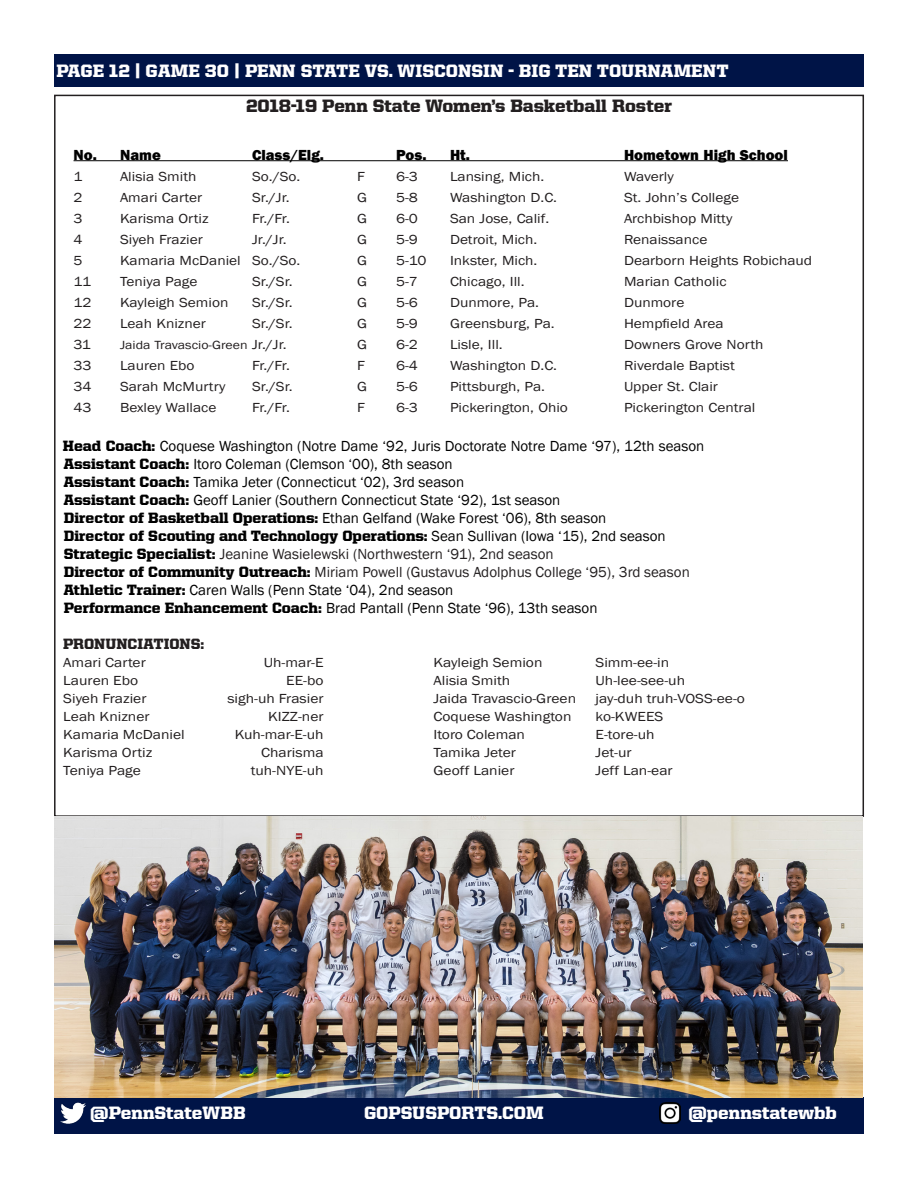
<style>
.page{position:relative;width:918px;height:1188px;background:#fff}
.page>*{position:absolute;margin:0;border:0;box-sizing:border-box;transform-origin:0 0}
.t1{font:900 18px "United Serif Reg";color:#fff}
.t2{font:900 18px "United Serif Reg";color:#231f20}
.t3{font:15px "Franklin Gothic";color:#000}
.t4{font:15px "Franklin Gothic";color:#231f20}
.t5{font:900 15px "United Serif Reg";color:#000}
.t6{font:800 15px "Franklin Gothic";color:#000}
.t7{font:900 15px "United Serif Reg";color:#231f20}
.t8{font:13.5px "Franklin Gothic";color:#231f20;scale:1.14 1}
.t9{font:13.5px "Franklin Gothic";color:#231f20;scale:1.15 1}
.t10{font:12.15px "Franklin Gothic";color:#231f20;scale:1.14 1}
.s1{font-size:13.5px}
.s2{font-family:"United Serif Reg";font-weight:900}
.s3{font-family:"Franklin Gothic";font-weight:400}
.s4{font-family:"United Serif Reg";font-weight:900;color:#000}
</style>
<div class="page">
<div style="left:54px;top:54px;width:810px;height:32px;background:#001447"></div>
<div style="left:54px;top:1097px;width:810px;height:37px;background:#001447"></div>
<img style="left:61px;top:1102px;width:24px;height:22px">
<img style="left:660px;top:1103px;width:21px;height:21px">
<hr style="left:74px;top:160px;width:714px;height:1px;background:#000">
<img style="left:54px;top:817px;width:809px;height:280px">
<h1 class="t1" style="left:56px;top:60px;width:674px">PAGE 12 | GAME 30 | PENN STATE VS. WISCONSIN - BIG TEN TOURNAMENT</h1>
<p class="t2" style="left:246px;top:95px;width:428px">2018-19 Penn State Women’s Basketball Roster</p>
<p class="t6" style="left:74px;top:145px;width:89px">No. Name</p>
<p class="t6" style="left:252px;top:145px;width:73px">Class/Elg.</p>
<p class="t6" style="left:396px;top:145px;width:32px">Pos.</p>
<p class="t6" style="left:450px;top:145px;width:21px">Ht.</p>
<p class="t6" style="left:624px;top:145px;width:165px">Hometown High School</p>
<p class="t8" style="left:74px;top:168px;width:9px">1</p>
<p class="t8" style="left:120px;top:168px;width:69px">Alisia Smith</p>
<p class="t8" style="left:252px;top:168px;width:44px">So./So.</p>
<p class="t8" style="left:357px;top:168px;width:8px">F</p>
<p class="t8" style="left:396px;top:168px;width:21px">6-3</p>
<p class="t8" style="left:450px;top:168px;width:84px">Lansing, Mich.</p>
<p class="t8" style="left:624px;top:168px;width:45px">Waverly</p>
<p class="t8" style="left:74px;top:189px;width:9px">2</p>
<p class="t8" style="left:120px;top:189px;width:74px">Amari Carter</p>
<p class="t8" style="left:252px;top:189px;width:35px">Sr./Jr.</p>
<p class="t8" style="left:357px;top:189px;width:10px">G</p>
<p class="t8" style="left:396px;top:189px;width:21px">5-8</p>
<p class="t8" style="left:450px;top:189px;width:95px">Washington D.C.</p>
<p class="t8" style="left:624px;top:189px;width:102px">St. John’s College</p>
<p class="t8" style="left:74px;top:210px;width:9px">3</p>
<p class="t8" style="left:120px;top:210px;width:79px">Karisma Ortiz</p>
<p class="t8" style="left:252px;top:210px;width:35px">Fr./Fr.</p>
<p class="t8" style="left:357px;top:210px;width:10px">G</p>
<p class="t8" style="left:396px;top:210px;width:21px">6-0</p>
<p class="t8" style="left:450px;top:210px;width:89px">San Jose, Calif.</p>
<p class="t8" style="left:624px;top:210px;width:97px">Archbishop Mitty</p>
<p class="t8" style="left:74px;top:231px;width:9px">4</p>
<p class="t8" style="left:120px;top:231px;width:74px">Siyeh Frazier</p>
<p class="t8" style="left:252px;top:231px;width:32px">Jr./Jr.</p>
<p class="t8" style="left:357px;top:231px;width:10px">G</p>
<p class="t8" style="left:396px;top:231px;width:21px">5-9</p>
<p class="t8" style="left:450px;top:231px;width:78px">Detroit, Mich.</p>
<p class="t8" style="left:624px;top:231px;width:75px">Renaissance</p>
<p class="t8" style="left:74px;top:252px;width:9px">5</p>
<p class="t8" style="left:120px;top:252px;width:160px">Kamaria McDaniel So./So.</p>
<p class="t8" style="left:357px;top:252px;width:10px">G</p>
<p class="t8" style="left:396px;top:252px;width:28px">5-10</p>
<p class="t8" style="left:450px;top:252px;width:78px">Inkster, Mich.</p>
<p class="t8" style="left:624px;top:252px;width:167px">Dearborn Heights Robichaud</p>
<p class="t8" style="left:74px;top:273px;width:17px">11</p>
<p class="t8" style="left:120px;top:273px;width:69px">Teniya Page</p>
<p class="t8" style="left:252px;top:273px;width:37px">Sr./Sr.</p>
<p class="t8" style="left:357px;top:273px;width:10px">G</p>
<p class="t8" style="left:396px;top:273px;width:21px">5-7</p>
<p class="t8" style="left:450px;top:273px;width:67px">Chicago, Ill.</p>
<p class="t8" style="left:624px;top:273px;width:91px">Marian Catholic</p>
<p class="t8" style="left:74px;top:294px;width:17px">12</p>
<p class="t8" style="left:120px;top:294px;width:97px">Kayleigh Semion</p>
<p class="t8" style="left:252px;top:294px;width:37px">Sr./Sr.</p>
<p class="t8" style="left:357px;top:294px;width:10px">G</p>
<p class="t8" style="left:396px;top:294px;width:21px">5-6</p>
<p class="t8" style="left:450px;top:294px;width:80px">Dunmore, Pa.</p>
<p class="t8" style="left:624px;top:294px;width:55px">Dunmore</p>
<p class="t8" style="left:74px;top:315px;width:17px">22</p>
<p class="t8" style="left:120px;top:315px;width:77px">Leah Knizner</p>
<p class="t8" style="left:252px;top:315px;width:37px">Sr./Sr.</p>
<p class="t8" style="left:357px;top:315px;width:10px">G</p>
<p class="t8" style="left:396px;top:315px;width:21px">5-9</p>
<p class="t8" style="left:450px;top:315px;width:93px">Greensburg, Pa.</p>
<p class="t8" style="left:624px;top:315px;width:89px">Hempfield Area</p>
<p class="t8" style="left:74px;top:336px;width:17px">31</p>
<p class="t10" style="left:120px;top:337px;width:148px">Jaida Travascio-Green <span class="s1">Jr./Jr.</span></p>
<p class="t8" style="left:357px;top:336px;width:10px">G</p>
<p class="t8" style="left:396px;top:336px;width:21px">6-2</p>
<p class="t8" style="left:450px;top:336px;width:48px">Lisle, Ill.</p>
<p class="t8" style="left:624px;top:336px;width:124px">Downers Grove North</p>
<p class="t8" style="left:74px;top:357px;width:17px">33</p>
<p class="t8" style="left:120px;top:357px;width:67px">Lauren Ebo</p>
<p class="t8" style="left:252px;top:357px;width:35px">Fr./Fr.</p>
<p class="t8" style="left:357px;top:357px;width:8px">F</p>
<p class="t8" style="left:396px;top:357px;width:21px">6-4</p>
<p class="t8" style="left:450px;top:357px;width:95px">Washington D.C.</p>
<p class="t8" style="left:624px;top:357px;width:99px">Riverdale Baptist</p>
<p class="t8" style="left:74px;top:378px;width:17px">34</p>
<p class="t8" style="left:120px;top:378px;width:94px">Sarah McMurtry</p>
<p class="t8" style="left:252px;top:378px;width:37px">Sr./Sr.</p>
<p class="t8" style="left:357px;top:378px;width:10px">G</p>
<p class="t8" style="left:396px;top:378px;width:21px">5-6</p>
<p class="t8" style="left:450px;top:378px;width:85px">Pittsburgh, Pa.</p>
<p class="t8" style="left:624px;top:378px;width:84px">Upper St. Clair</p>
<p class="t8" style="left:74px;top:399px;width:17px">43</p>
<p class="t8" style="left:120px;top:399px;width:86px">Bexley Wallace</p>
<p class="t8" style="left:252px;top:399px;width:35px">Fr./Fr.</p>
<p class="t8" style="left:357px;top:399px;width:8px">F</p>
<p class="t8" style="left:396px;top:399px;width:21px">6-3</p>
<p class="t8" style="left:450px;top:399px;width:105px">Pickerington, Ohio</p>
<p class="t8" style="left:624px;top:399px;width:117px">Pickerington Central</p>
<p class="t3" style="left:63px;top:436px;width:643px"><span class="s2">Head Coach:</span> Coquese Washington (Notre Dame ‘92, Juris Doctorate Notre Dame ‘97), 12th season</p>
<p class="t3" style="left:63px;top:454px;width:391px"><span class="s2">Assistant Coach:</span> Itoro Coleman (Clemson ‘00), 8th season</p>
<p class="t3" style="left:63px;top:472px;width:402px"><span class="s2">Assistant Coach:</span> Tamika Jeter (Connecticut ‘02), 3rd season</p>
<p class="t3" style="left:63px;top:490px;width:499px"><span class="s2">Assistant Coach:</span> Geoff Lanier (Southern Connecticut State ‘92), 1st season</p>
<p class="t3" style="left:64px;top:508px;width:544px"><span class="s2">Director of Basketball Operations:</span> Ethan Gelfand (Wake Forest ‘06), 8th season</p>
<p class="t5" style="left:64px;top:527px;width:603px">Director of Scouting and Technology Operations: <span class="s3">Sean Sullivan (Iowa ‘15), 2nd season</span></p>
<p class="t4" style="left:64px;top:544px;width:491px"><span class="s4">Strategic Specialist:</span> Jeanine Wasielewski (Northwestern ‘91), 2nd season</p>
<p class="t4" style="left:64px;top:562px;width:628px"><span class="s4">Director of Community Outreach:</span> Miriam Powell (Gustavus Adolphus College ‘95), 3rd season</p>
<p class="t3" style="left:63px;top:580px;width:391px"><span class="s2">Athletic Trainer:</span> Caren Walls (Penn State ‘04), 2nd season</p>
<p class="t3" style="left:64px;top:598px;width:535px"><span class="s2">Performance Enhancement Coach:</span> Brad Pantall (Penn State ‘96), 13th season</p>
<p class="t7" style="left:63px;top:635px;width:143px">PRONUNCIATIONS:</p>
<p class="t9" style="left:63px;top:654px;width:73px">Amari Carter</p>
<p class="t9" style="left:264px;top:654px;width:53px">Uh-mar-E</p>
<p class="t9" style="left:434px;top:654px;width:96px">Kayleigh Semion</p>
<p class="t9" style="left:596px;top:654px;width:66px">Simm-ee-in</p>
<p class="t9" style="left:63px;top:672px;width:67px">Lauren Ebo</p>
<p class="t9" style="left:286px;top:672px;width:34px">EE-bo</p>
<p class="t9" style="left:434px;top:672px;width:68px">Alisia Smith</p>
<p class="t9" style="left:596px;top:672px;width:79px">Uh-lee-see-uh</p>
<p class="t9" style="left:63px;top:690px;width:74px">Siyeh Frazier</p>
<p class="t9" style="left:227px;top:690px;width:85px">sigh-uh Frasier</p>
<p class="t9" style="left:434px;top:690px;width:126px">Jaida Travascio-Green</p>
<p class="t9" style="left:596px;top:690px;width:131px">jay-duh truh-VOSS-ee-o</p>
<p class="t9" style="left:63px;top:708px;width:77px">Leah Knizner</p>
<p class="t9" style="left:268px;top:708px;width:50px">KIZZ-ner</p>
<p class="t9" style="left:434px;top:708px;width:121px">Coquese Washington</p>
<p class="t9" style="left:596px;top:708px;width:61px">ko-KWEES</p>
<p class="t9" style="left:63px;top:726px;width:107px">Kamaria McDaniel</p>
<p class="t9" style="left:235px;top:726px;width:79px">Kuh-mar-E-uh</p>
<p class="t9" style="left:434px;top:726px;width:81px">Itoro Coleman</p>
<p class="t9" style="left:596px;top:726px;width:53px">E-tore-uh</p>
<p class="t9" style="left:63px;top:744px;width:79px">Karisma Ortiz</p>
<p class="t9" style="left:261px;top:744px;width:56px">Charisma</p>
<p class="t9" style="left:434px;top:744px;width:73px">Tamika Jeter</p>
<p class="t9" style="left:596px;top:744px;width:33px">Jet-ur</p>
<p class="t9" style="left:63px;top:762px;width:69px">Teniya Page</p>
<p class="t9" style="left:251px;top:762px;width:65px">tuh-NYE-uh</p>
<p class="t9" style="left:434px;top:762px;width:72px">Geoff Lanier</p>
<p class="t9" style="left:596px;top:762px;width:69px">Jeff Lan-ear</p>
<h1 class="t1" style="left:90px;top:1102px;width:157px">@PennStateWBB</h1>
<h1 class="t1" style="left:364px;top:1102px;width:181px">GOPSUSPORTS.COM</h1>
<h1 class="t1" style="left:688px;top:1103px;width:150px">@pennstatewbb</h1>
</div>
